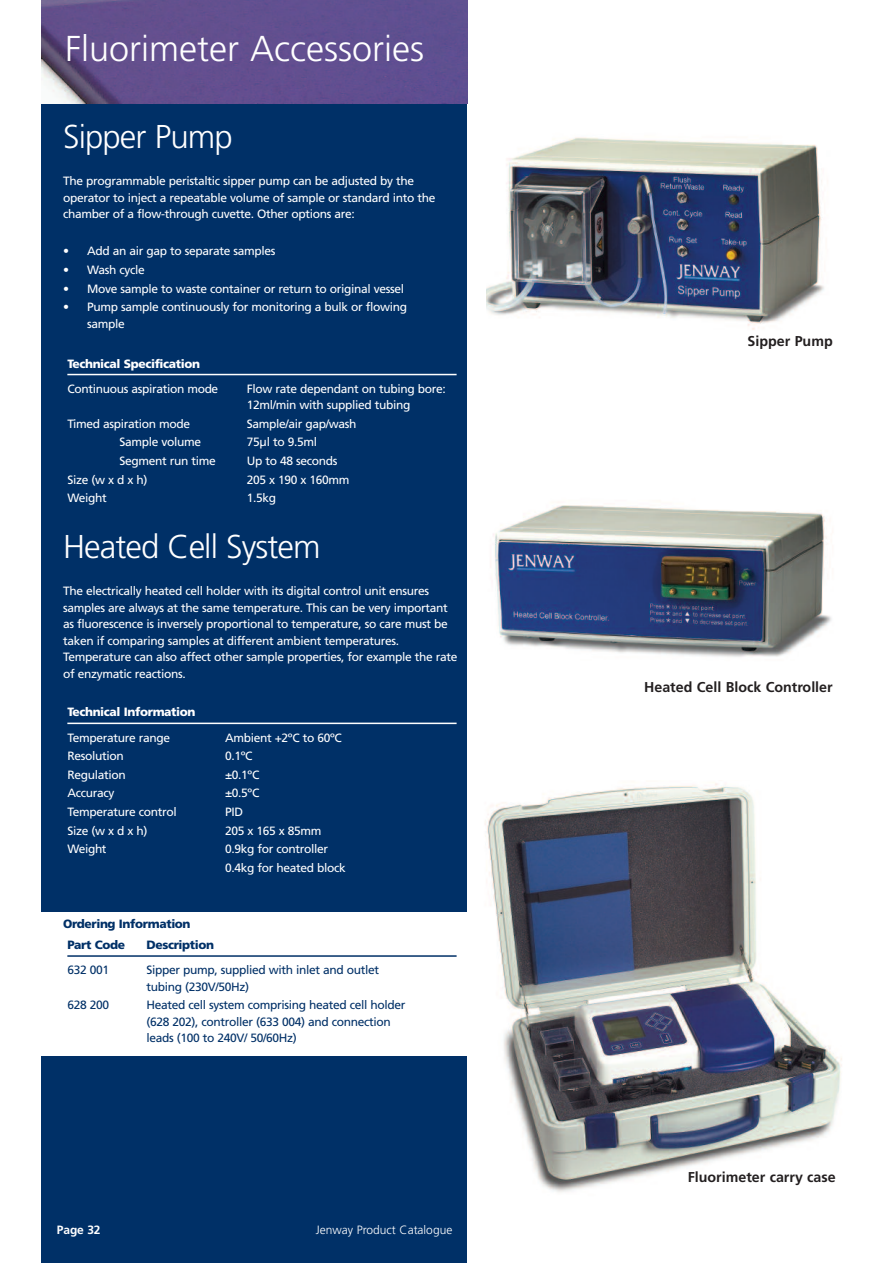
<style>
.page{position:relative;width:893px;height:1263px;background:#fff}
.page>*{position:absolute;margin:0;border:0;box-sizing:border-box;transform-origin:0 0}
.t1{font:300 36px "Frutiger";color:#fff}
.t2{font:300 33px "Frutiger";letter-spacing:-.03em;color:#fff}
.t3{font:700 14.25px "Frutiger";color:#231f20}
.t4{font:12px/16.5px "Frutiger";letter-spacing:-.03em;color:#fff}
.t5{font:12px/16.5px "Frutiger";letter-spacing:-.03em;color:#003067}
.t6{font:900 12px/21.5px "Frutiger";letter-spacing:-.03em;color:#003067}
.t7{font:900 12px/25px "Frutiger";letter-spacing:-.03em;color:#fff}
.t8{font:300 12px "Frutiger";color:#fff}
.t9{font:700 12px "Frutiger";letter-spacing:-.01em;color:#fff}
.s1{font-weight:900}
.s2{font-weight:400}
</style>
<div class="page">
<img style="left:485px;top:783px;width:357px;height:409px">
<div style="left:42px;top:0;width:425px;height:1263px;background:#003067"></div>
<img style="left:42px;top:0;width:425px;height:104px">
<img style="left:486px;top:137px;width:338px;height:193px">
<img style="left:493px;top:505px;width:339px;height:152px">
<div style="left:35px;top:912px;width:438px;height:144px;background:#fff"></div>
<hr style="left:67px;top:374px;width:390px;height:1px;background:#fff">
<hr style="left:67px;top:723px;width:390px;height:1px;background:#fff">
<hr style="left:67px;top:955px;width:390px;height:2px;background:#003067">
<p class="t1" style="left:65px;top:34px;width:360px">Fluorimeter Accessories</p>
<p class="t2" style="left:63px;top:123px;width:171px">Sipper Pump</p>
<p class="t4" style="left:63px;top:174px;width:374px">The programmable peristaltic sipper pump can be adjusted by the operator to inject a repeatable volume of sample or standard into the chamber of a flow-through cuvette. Other options are:</p>
<p class="t4" style="left:63px;top:244px;width:214px">• Add an air gap to separate samples</p>
<p class="t4" style="left:63px;top:262px;width:83px">• Wash cycle</p>
<p class="t4" style="left:63px;top:281px;width:342px">• Move sample to waste container or return to original vessel</p>
<p class="t4" style="left:87px;top:300px;width:321px;text-indent:-24px">• Pump sample continuously for monitoring a bulk or flowing sample</p>
<p class="t4" style="left:67px;top:352px;width:152px;line-height:25px"><span class="s1">Technical Specification<br></span>Continuous aspiration mode</p>
<p class="t4" style="left:247px;top:381px;width:200px">Flow rate dependant on tubing bore:<br>12ml/min with supplied tubing</p>
<p class="t4" style="left:67px;top:416px;width:124px">Timed aspiration mode</p>
<p class="t4" style="left:247px;top:416px;width:111px">Sample/air gap/wash</p>
<p class="t4" style="left:120px;top:435px;width:83px">Sample volume</p>
<p class="t4" style="left:247px;top:435px;width:72px">75µl to 9.5ml</p>
<p class="t4" style="left:120px;top:454px;width:98px">Segment run time</p>
<p class="t4" style="left:247px;top:454px;width:92px">Up to 48 seconds</p>
<p class="t4" style="left:67px;top:472px;width:81px">Size (w x d x h)</p>
<p class="t4" style="left:247px;top:472px;width:104px">205 x 190 x 160mm</p>
<p class="t4" style="left:67px;top:491px;width:41px">Weight</p>
<p class="t4" style="left:247px;top:491px;width:31px">1.5kg</p>
<p class="t2" style="left:63px;top:533px;width:259px">Heated Cell System</p>
<p class="t4" style="left:63px;top:584px;width:396px">The electrically heated cell holder with its digital control unit ensures samples are always at the same temperature. This can be very important as fluorescence is inversely proportional to temperature, so care must be taken if comparing samples at different ambient temperatures.<br>Temperature can also affect other sample properties, for example the rate of enzymatic reactions.</p>
<p class="t7" style="left:67px;top:701px;width:130px">Technical Information<br><span class="s2">Temperature range</span></p>
<p class="t4" style="left:225px;top:730px;width:118px">Ambient +2ºC to 60ºC</p>
<p class="t4" style="left:67px;top:749px;width:58px">Resolution</p>
<p class="t4" style="left:225px;top:749px;width:29px">0.1ºC</p>
<p class="t4" style="left:67px;top:767px;width:60px">Regulation</p>
<p class="t4" style="left:225px;top:767px;width:36px">±0.1ºC</p>
<p class="t4" style="left:67px;top:786px;width:48px">Accuracy</p>
<p class="t4" style="left:225px;top:786px;width:36px">±0.5ºC</p>
<p class="t4" style="left:67px;top:804px;width:111px">Temperature control</p>
<p class="t4" style="left:225px;top:804px;width:19px">PID</p>
<p class="t4" style="left:67px;top:823px;width:81px">Size (w x d x h)</p>
<p class="t4" style="left:225px;top:823px;width:98px">205 x 165 x 85mm</p>
<p class="t4" style="left:67px;top:842px;width:41px">Weight</p>
<p class="t4" style="left:225px;top:841px;width:122px;line-height:18.6px">0.9kg for controller<br>0.4kg for heated block</p>
<p class="t6" style="left:67px;top:914px;width:125px;text-indent:-4px">Ordering Information<br>Part Code</p>
<p class="t6" style="left:146px;top:935px;width:69px">Description</p>
<p class="t5" style="left:67px;top:963px;width:43px">632 001</p>
<p class="t5" style="left:146px;top:963px;width:234px">Sipper pump, supplied with inlet and outlet tubing (230V/50Hz)</p>
<p class="t5" style="left:67px;top:998px;width:43px">628 200</p>
<p class="t5" style="left:146px;top:998px;width:260px">Heated cell system comprising heated cell holder (628 202), controller (633 004) and connection leads (100 to 240V/ 50/60Hz)</p>
<p class="t9" style="left:57px;top:1225px;width:45px">Page 32</p>
<p class="t8" style="left:316px;top:1225px;width:138px">Jenway Product Catalogue</p>
<p class="t3" style="left:748px;top:336px;width:87px">Sipper Pump</p>
<p class="t3" style="left:644px;top:681px;width:190px">Heated Cell Block Controller</p>
<p class="t3" style="left:688px;top:1171px;width:150px">Fluorimeter carry case</p>
</div>
